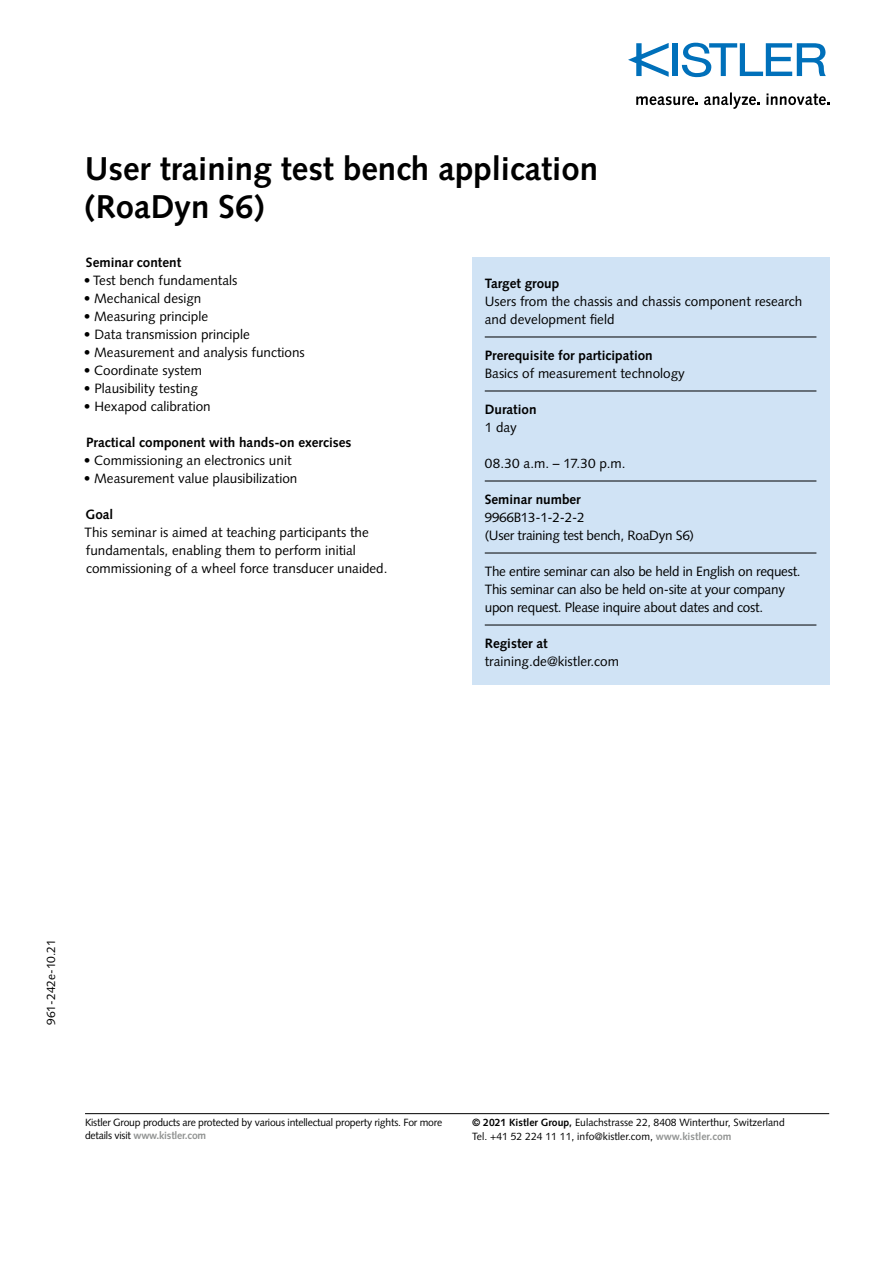
<style>
.page{position:relative;width:893px;height:1263px;background:#fff}
.page>*{position:absolute;margin:0;border:0;box-sizing:border-box;transform-origin:0 0}
.t1{font:700 33px/37.5px "Syntax LT Std";color:#000}
.t2{font:13.5px/18px "Syntax LT Std";color:#000}
.t3{font:13.5px/18px "Syntax LT Std";letter-spacing:-.02em;color:#000}
.t4{font:700 13.5px "Syntax LT Std";color:#000}
.t5{font:12px "Syntax LT Std";color:#000}
.t6{font:10.5px/13.5px "Syntax LT Std";color:#000}
.t7{font:10.5px/13.5px "Syntax LT Std";letter-spacing:-.02em;color:#000}
.s1{font-weight:700;color:#929493}
.s2{font-weight:700}
</style>
<div class="page">
<div style="left:673px;top:43px;width:5px;height:33px;background:#0070ba"></div>
<svg style="left:682px;top:43px;width:144px;height:34px"></svg>
<svg style="left:628px;top:43px;width:41px;height:34px"></svg>
<svg style="left:636px;top:96px;width:62px;height:9px"></svg>
<svg style="left:704px;top:92px;width:56px;height:17px"></svg>
<svg style="left:766px;top:93px;width:64px;height:12px"></svg>
<hr style="left:85px;top:1113px;width:744px;height:1px;background:#000">
<div style="left:472px;top:257px;width:357px;height:428px;background:#d0e3f5"></div>
<hr style="left:485px;top:337px;width:331px;height:1px;background:#000">
<hr style="left:485px;top:391px;width:331px;height:1px;background:#000">
<hr style="left:485px;top:481px;width:331px;height:1px;background:#000">
<hr style="left:485px;top:553px;width:331px;height:1px;background:#000">
<hr style="left:485px;top:625px;width:331px;height:1px;background:#000">
<h1 class="t1" style="left:85px;top:150px;width:515px">User training test bench application (RoaDyn S6)</h1>
<p class="t4" style="left:86px;top:255px;width:97px">Seminar content</p>
<p class="t2" style="left:84px;top:272px;width:155px">• Test bench fundamentals</p>
<p class="t2" style="left:84px;top:290px;width:119px">• Mechanical design</p>
<p class="t2" style="left:84px;top:308px;width:126px">• Measuring principle</p>
<p class="t2" style="left:84px;top:326px;width:167px">• Data transmission principle</p>
<p class="t2" style="left:84px;top:344px;width:222px">• Measurement and analysis functions</p>
<p class="t2" style="left:84px;top:362px;width:120px">• Coordinate system</p>
<p class="t2" style="left:84px;top:380px;width:116px">• Plausibility testing</p>
<p class="t2" style="left:84px;top:398px;width:128px">• Hexapod calibration</p>
<p class="t4" style="left:86px;top:435px;width:267px">Practical component with hands-on exercises</p>
<p class="t2" style="left:84px;top:452px;width:209px">• Commissioning an electronics unit</p>
<p class="t2" style="left:84px;top:470px;width:215px">• Measurement value plausibilization</p>
<p class="t4" style="left:86px;top:507px;width:29px">Goal</p>
<p class="t2" style="left:85px;top:524px;width:305px">This seminar is aimed at teaching participants the fundamentals, enabling them to perform initial commissioning of a wheel force transducer unaided.</p>
<p class="t4" style="left:485px;top:276px;width:76px">Target group</p>
<p class="t2" style="left:485px;top:292px;width:319px">Users from the chassis and chassis component research and development field</p>
<p class="t4" style="left:485px;top:348px;width:170px">Prerequisite for participation</p>
<p class="t2" style="left:485px;top:364px;width:202px">Basics of measurement technology</p>
<p class="t4" style="left:485px;top:402px;width:53px">Duration</p>
<p class="t2" style="left:485px;top:418px;width:34px">1 day</p>
<p class="t2" style="left:485px;top:454px;width:142px">08.30 a.m. – 17.30 p.m.</p>
<p class="t4" style="left:485px;top:492px;width:98px">Seminar number</p>
<p class="t3" style="left:485px;top:508px;width:211px">9966B13-1-2-2-2<br>(User training test bench, RoaDyn S6)</p>
<p class="t3" style="left:485px;top:562px;width:317px">The entire seminar can also be held in English on request.<br>This seminar can also be held on-site at your company upon request. Please inquire about dates and cost.</p>
<p class="t4" style="left:485px;top:636px;width:64px">Register at</p>
<p class="t2" style="left:485px;top:652px;width:136px">training.de@kistler.com</p>
<p class="t5" style="left:44px;top:1025px;width:87px;rotate:-90deg">961-242e-10.21</p>
<p class="t7" style="left:85px;top:1115px;width:359px">Kistler Group products are protected by various intellectual property rights. For more details visit <span class="s1">www.kistler.com</span></p>
<p class="t6" style="left:472px;top:1116px;width:314px"><span class="s2">© 2021 Kistler Group,</span> Eulachstrasse 22, 8408 Winterthur, Switzerland<br>Tel. +41 52 224 11 11, info@kistler.com, <span class="s1">www.kistler.com</span></p>
</div>
